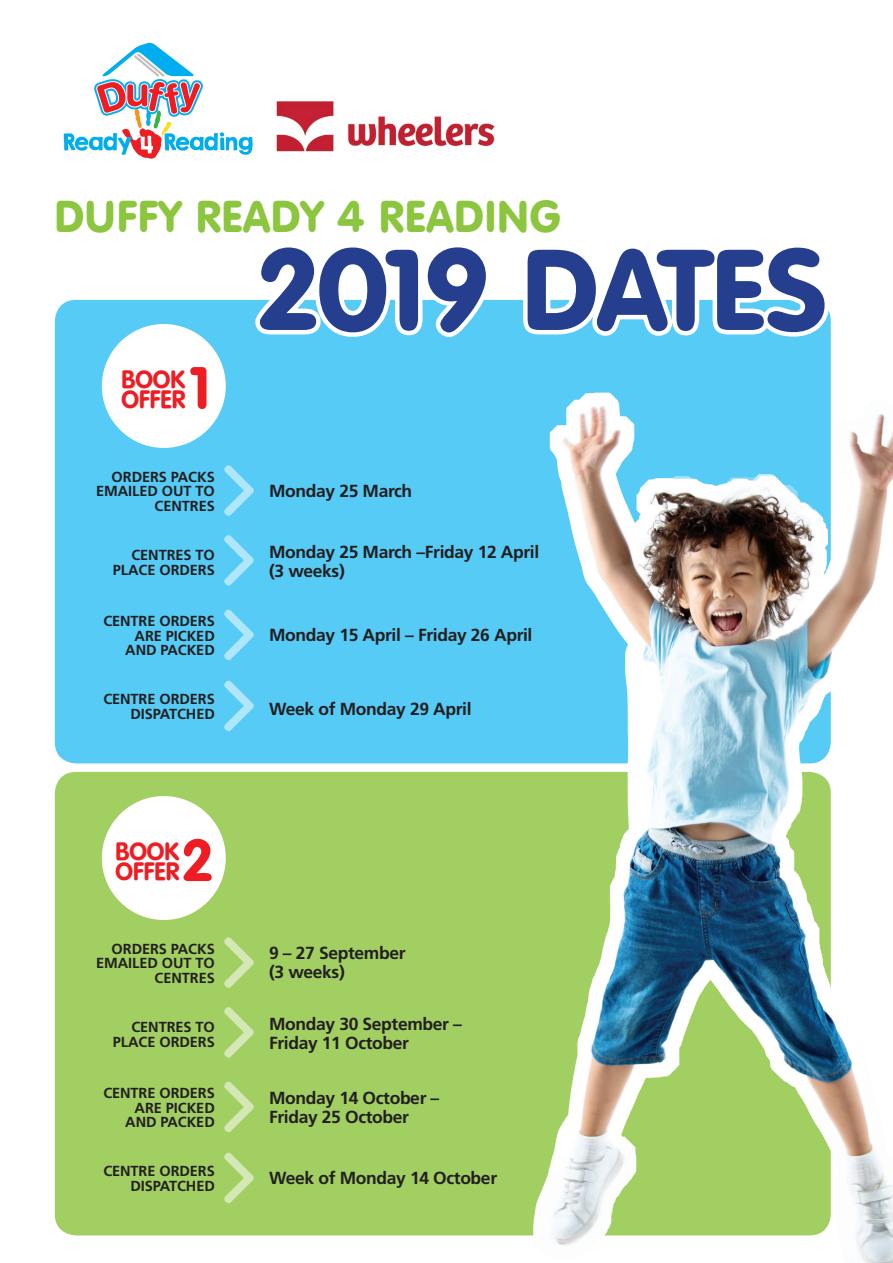
<style>
.page{position:relative;width:893px;height:1263px;background:#fff}
.page>*{position:absolute;margin:0;border:0;box-sizing:border-box;transform-origin:0 0}
.t1{font:112.8px "VAG Rounded BT";letter-spacing:-.02em;color:#253f8e}
.t2{font:700 60px "Vag";color:#ee1d23}
.t3{font:43.5px "VAG Rounded BT";color:#8bc63e}
.t4{font:700 25.2px/20.9px "Vag";color:#ee1d23}
.t5{font:700 17.4px/18.9px "Frutiger";letter-spacing:-.02em;color:#231f20}
.t6{font:700 14.55px/14.5px "Frutiger";letter-spacing:-.005em;color:#231f20;text-align:right}
</style>
<div class="page">
<svg style="left:64px;top:43px;width:189px;height:116px"></svg>
<img style="left:276px;top:101px;width:219px;height:51px">
<div style="left:55px;top:300px;width:776px;height:463px;background:#56cbf5;border-radius:21px"></div>
<div style="left:55px;top:772px;width:776px;height:463px;background:#a2cf62;border-radius:21px"></div>
<div style="left:102px;top:324px;width:124px;height:124px;background:#fff;border-radius:50%"></div>
<div style="left:102px;top:796px;width:124px;height:124px;background:#fff;border-radius:50%"></div>
<svg style="left:224px;top:465px;width:30px;height:51px"></svg>
<svg style="left:224px;top:937px;width:30px;height:51px"></svg>
<svg style="left:224px;top:535px;width:30px;height:51px"></svg>
<svg style="left:224px;top:1007px;width:30px;height:51px"></svg>
<svg style="left:224px;top:609px;width:30px;height:52px"></svg>
<svg style="left:224px;top:1081px;width:30px;height:52px"></svg>
<svg style="left:224px;top:680px;width:30px;height:52px"></svg>
<svg style="left:224px;top:1152px;width:30px;height:52px"></svg>
<img style="left:411px;top:299px;width:482px;height:964px">
<svg style="left:251px;top:299px;width:245px;height:45px"></svg>
<svg style="left:516px;top:299px;width:318px;height:44px"></svg>
<h3 class="t3" style="left:54px;top:189px;width:508px">DUFFY READY 4 READING</h3>
<h3 class="t4" style="left:122px;top:368px;width:65px">BOOK<br>OFFER</h3>
<h2 class="t2" style="left:189px;top:354px;width:23px">1</h2>
<p class="t6" style="left:96px;top:469px;width:120px">ORDERS PACKS<br>EMAILED OUT TO<br>CENTRES</p>
<h1 class="t1" style="left:259px;top:218px;width:569px">2019 DATES</h1>
<p class="t5" style="left:269px;top:481px;width:145px">Monday 25 March</p>
<p class="t6" style="left:113px;top:548px;width:103px">CENTRES TO<br>PLACE ORDERS</p>
<p class="t5" style="left:269px;top:543px;width:272px">Monday 25 March –Friday 12 April (3 weeks)</p>
<p class="t6" style="left:103px;top:614px;width:113px">CENTRE ORDERS<br>ARE PICKED<br>AND PACKED</p>
<p class="t5" style="left:269px;top:626px;width:265px">Monday 15 April – Friday 26 April</p>
<p class="t6" style="left:103px;top:692px;width:113px">CENTRE ORDERS<br>DISPATCHED</p>
<p class="t5" style="left:269px;top:700px;width:204px">Week of Monday 29 April</p>
<h3 class="t4" style="left:116px;top:840px;width:65px">BOOK<br>OFFER</h3>
<h2 class="t2" style="left:181px;top:826px;width:35px">2</h2>
<p class="t6" style="left:96px;top:941px;width:120px">ORDERS PACKS<br>EMAILED OUT TO<br>CENTRES</p>
<p class="t5" style="left:269px;top:944px;width:138px">9 – 27 September (3 weeks)</p>
<p class="t6" style="left:113px;top:1020px;width:103px">CENTRES TO<br>PLACE ORDERS</p>
<p class="t5" style="left:269px;top:1015px;width:194px">Monday 30 September –<br>Friday 11 October</p>
<p class="t6" style="left:103px;top:1086px;width:113px">CENTRE ORDERS<br>ARE PICKED<br>AND PACKED</p>
<p class="t5" style="left:269px;top:1089px;width:172px">Monday 14 October –<br>Friday 25 October</p>
<p class="t6" style="left:103px;top:1164px;width:113px">CENTRE ORDERS<br>DISPATCHED</p>
<p class="t5" style="left:269px;top:1169px;width:230px">Week of Monday 14 October</p>
</div>
